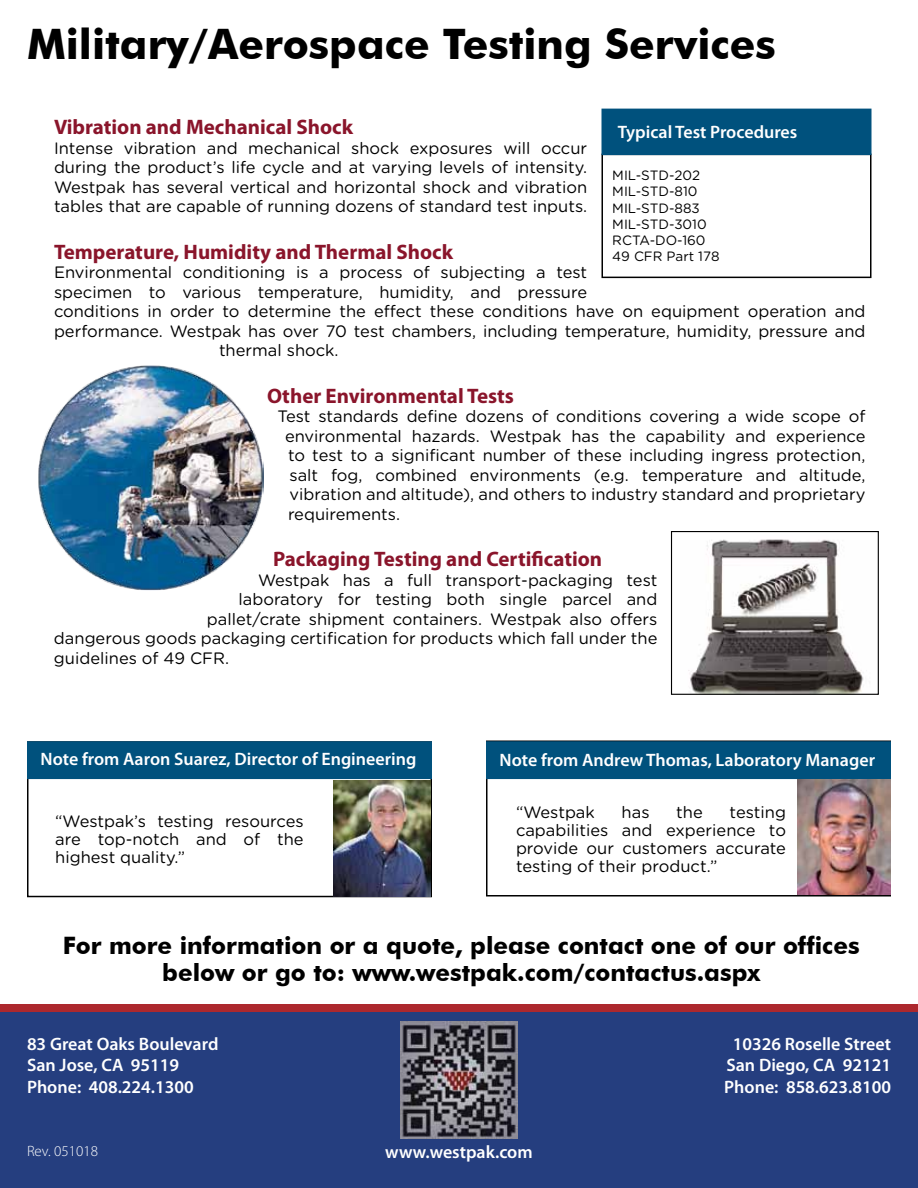
<style>
.page{position:relative;width:918px;height:1188px;background:#fff}
.page>*{position:absolute;margin:0;border:0;box-sizing:border-box;transform-origin:0 0}
.t1{font:700 42px "Futura BT";color:#000}
.t2{font:700 24px/27px "Futura BT";color:#000;text-align:center}
.t3{font:700 21px "Myriad Pro";color:#8a152b}
.t4{font:600 18px/21.6px "Myriad Pro";color:#fff;text-align:center}
.t5{font:16.5px/19.5px "Gotham Rounded";color:#000;text-align:justify}
.t6{font:300 15px "Myriad Pro";color:#fff}
.t7{font:13.5px/16.2px "Gotham Rounded";color:#000}
</style>
<div class="page">
<div style="left:0;top:1011px;width:918px;height:177px;background:#253e7f"></div>
<div style="left:0;top:1004px;width:918px;height:8px;background:#ad282e"></div>
<img style="left:400px;top:1022px;width:118px;height:117px">
<div style="left:602px;top:154px;width:270px;height:124px;border:2px solid #000"></div>
<div style="left:602px;top:109px;width:270px;height:46px;background:#00517d"></div>
<img style="left:688px;top:539px;width:176px;height:154px">
<div style="left:671px;top:531px;width:208px;height:164px;border:1px solid #000"></div>
<div style="left:27px;top:741px;width:405px;height:156px;border:2px solid #000"></div>
<div style="left:27px;top:741px;width:405px;height:38px;background:#00517d;border:2px solid #00517d"></div>
<img style="left:333px;top:780px;width:98px;height:116px">
<div style="left:486px;top:741px;width:405px;height:156px;border:2px solid #000"></div>
<div style="left:486px;top:741px;width:405px;height:38px;background:#00517d;border:2px solid #00517d"></div>
<img style="left:798px;top:779px;width:92px;height:116px">
<img style="left:38px;top:365px;width:226px;height:226px">
<h1 class="t1" style="left:27px;top:18px;width:750px">Military/Aerospace Testing Services</h1>
<p class="t3" style="left:54px;top:113px;width:301px">Vibration and Mechanical Shock</p>
<p class="t5" style="left:54px;top:137px;width:535px">Intense vibration and mechanical shock exposures will occur during the product’s life cycle and at varying levels of intensity.<br>Westpak has several vertical and horizontal shock and vibration tables that are capable of running dozens of standard test inputs.</p>
<p class="t3" style="left:54px;top:238px;width:401px">Temperature, Humidity and Thermal Shock</p>
<p class="t5" style="left:54px;top:262px;width:535px">Environmental conditioning is a process of subjecting a test</p>
<p class="t5" style="left:54px;top:281px;width:535px">specimen to various temperature, humidity, and pressure</p>
<p class="t5" style="left:54px;top:301px;width:813px">conditions in order to determine the effect these conditions have on equipment operation and</p>
<p class="t5" style="left:54px;top:320px;width:813px">performance. Westpak has over 70 test chambers, including temperature, humidity, pressure and</p>
<p class="t5" style="left:219px;top:340px;width:121px">thermal shock.</p>
<p class="t3" style="left:267px;top:382px;width:249px">Other Environmental Tests</p>
<p class="t5" style="left:285px;top:406px;width:582px;text-indent:-8px">Test standards define dozens of conditions covering a wide scope of environmental hazards. Westpak has the capability and experience to test to a significant number of these including ingress protection, salt fog, combined environments (e.g. temperature and altitude, vibration and altitude), and others to industry standard and proprietary requirements.</p>
<p class="t3" style="left:273px;top:545px;width:331px">Packaging Testing and Certification</p>
<p class="t5" style="left:258px;top:569px;width:401px">Westpak has a full transport-packaging test</p>
<p class="t5" style="left:238px;top:589px;width:420px">laboratory for testing both single parcel and</p>
<p class="t5" style="left:207px;top:608px;width:452px">pallet/crate shipment containers. Westpak also offers</p>
<p class="t5" style="left:54px;top:628px;width:605px">dangerous goods packaging certification for products which fall under the</p>
<p class="t5" style="left:54px;top:647px;width:177px">guidelines of 49 CFR.</p>
<p class="t4" style="left:618px;top:120px;width:181px">Typical Test Procedures</p>
<p class="t7" style="left:612px;top:167px;width:109px">MIL-STD-202<br>MIL-STD-810<br>MIL-STD-883<br>MIL-STD-3010<br>RCTA-DO-160<br>49 CFR Part 178</p>
<p class="t4" style="left:40px;top:748px;width:377px">Note from Aaron Suarez, Director of Engineering</p>
<p class="t5" style="left:55px;top:811px;width:250px;line-height:18px">“Westpak’s testing resources are top-notch and of the highest quality.”</p>
<p class="t4" style="left:500px;top:749px;width:377px">Note from Andrew Thomas, Laboratory Manager</p>
<p class="t5" style="left:516px;top:801px;width:80px">“Westpak</p>
<p class="t5" style="left:622px;top:801px;width:29px">has</p>
<p class="t5" style="left:676px;top:801px;width:28px">the</p>
<p class="t5" style="left:516px;top:802px;width:272px;line-height:18px;text-indent:214px">testing capabilities and experience to provide our customers accurate testing of their product.”</p>
<h2 class="t2" style="left:63px;top:932px;width:798px">For more information or a quote, please contact one of our offices below or go to: www.westpak.com/contactus.aspx</h2>
<p class="t4" style="left:27px;top:1033px;width:193px;text-align:left">83 Great Oaks Boulevard<br>San Jose, CA 95119<br>Phone: 408.224.1300</p>
<p class="t6" style="left:27px;top:1143px;width:73px">Rev. 051018</p>
<p class="t4" style="left:385px;top:1141px;width:149px">www.westpak.com</p>
<p class="t4" style="left:724px;top:1033px;width:168px">10326 Roselle Street<br>San Diego, CA 92121<br>Phone: 858.623.8100</p>
</div>
